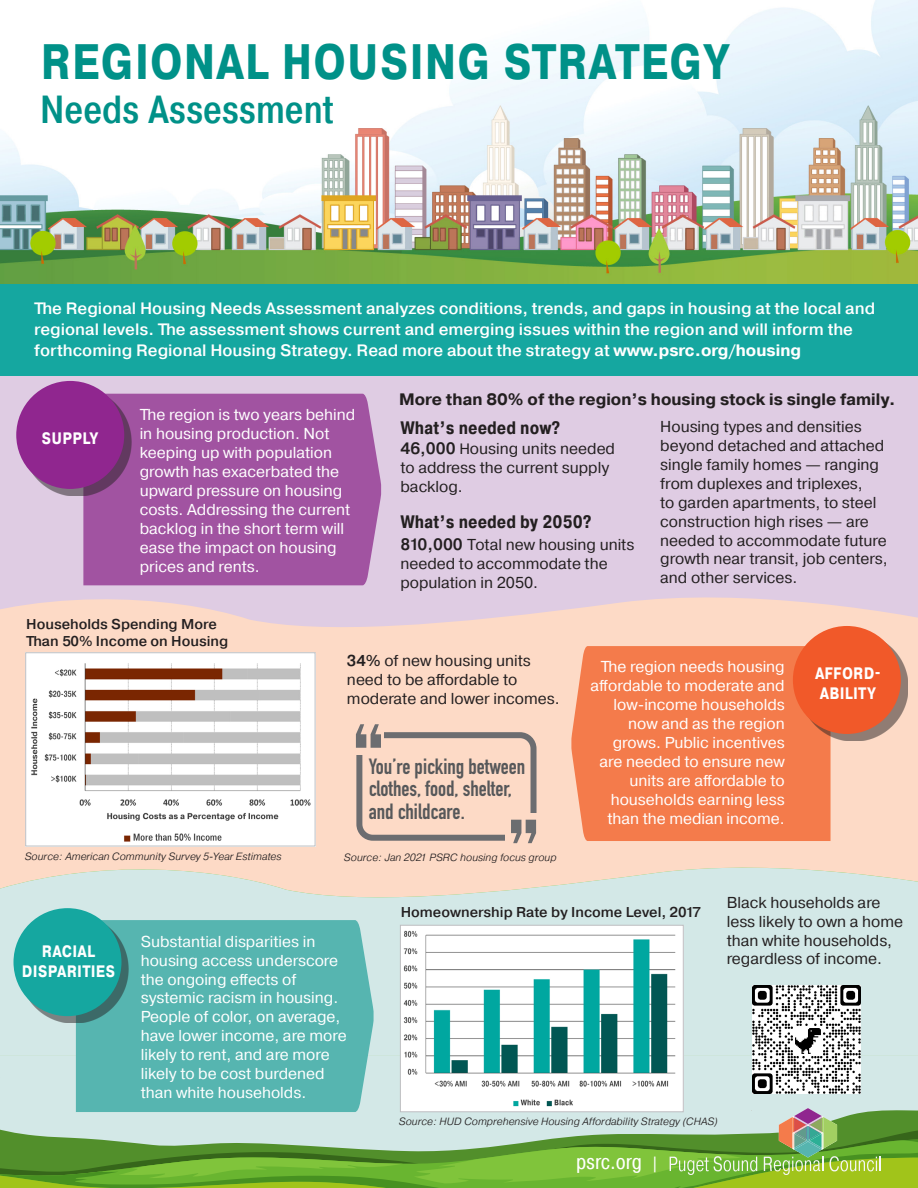
<style>
.page{position:relative;width:918px;height:1188px;background:#fff}
.page>*{position:absolute;margin:0;border:0;box-sizing:border-box;transform-origin:0 0}
.t1{font:700 49.5px "Pragmatica Cond";letter-spacing:.01em;color:#009188}
.t2{font:500 39px "Pragmatica Cond";color:#009188}
.t3{font:700 21.75px/22.5px "DIN Condensed";color:#57585a}
.t4{font:21px "Pragmatica Cond";color:#fff}
.t5{font:700 18px "Pragmatica Cond";color:#231f20}
.t6{font:500 16.5px/21px "Pragmatica";color:#fff}
.Sub_title{font:700 16.5px "Pragmatica";color:#231f20}
.t7{font:700 16.5px/19.8px "Pragmatica Cond";letter-spacing:.01em;color:#fff}
.Call_out_bos{font:15.75px/18.9px "Pragmatica";color:#fff}
.Body{font:15.75px/18.9px "Pragmatica";color:#231f20}
.t8{font:500 14.25px "Pragmatica";color:#231f20}
.t9{font:italic 300 10.5px "Pragmatica";color:#231f20}
.s1{font-weight:700}
.s2{font-weight:500;font-size:16.5px}
.s3{font-size:15px}
.s4{font-weight:500}
.s5{font-weight:500;font-size:15px}
</style>
<div class="page">
<div style="left:0;top:909px;width:918px;height:275px;background:#d3e8e7"></div>
<div style="left:0;top:648px;width:918px;height:303px;background:#fddac6"></div>
<div style="left:0;top:369px;width:918px;height:306px;background:#dfcce3"></div>
<img style="left:0;top:0;width:918px;height:284px">
<div style="left:0;top:284px;width:918px;height:92px;background:#15a7a0"></div>
<div style="left:83px;top:394px;width:298px;height:191px;background:#a153a1"></div>
<div style="left:23px;top:388px;width:108px;height:108px;background:#231f20;opacity:.5"></div>
<div style="left:16px;top:381px;width:108px;height:108px;background:#90268f;border-radius:50%"></div>
<svg style="left:0;top:905px;width:918px;height:151px"></svg>
<svg style="left:0;top:867px;width:918px;height:38px"></svg>
<div style="left:76px;top:920px;width:298px;height:188px;background:#56b5b0"></div>
<div style="left:20px;top:915px;width:108px;height:108px;background:#231f20;opacity:.5"></div>
<div style="left:14px;top:908px;width:108px;height:108px;background:#15a7a0;border-radius:50%"></div>
<img style="left:402px;top:927px;width:280px;height:181px">
<div style="left:400px;top:925px;width:284px;height:187px;border:1px solid #bcbdc0"></div>
<svg style="left:0;top:1108px;width:918px;height:80px"></svg>
<svg style="left:0;top:585px;width:918px;height:201px;fill:#fddac6"></svg>
<div style="left:571px;top:646px;width:260px;height:195px;background:#f47b4b"></div>
<div style="left:800px;top:633px;width:108px;height:108px;background:#231f20;opacity:.5"></div>
<div style="left:793px;top:626px;width:108px;height:108px;background:#f15929;border-radius:50%"></div>
<img style="left:27px;top:654px;width:286px;height:190px">
<div style="left:25px;top:652px;width:290px;height:194px;border:1px solid #bcbdc0"></div>
<div style="left:356px;top:732px;width:181px;height:109px;border:6px solid #6c6d70;border-radius:14px"></div>
<div style="left:346px;top:725px;width:38px;height:30px;background:#fddac6"></div>
<svg style="left:356px;top:724px;width:25px;height:24px"></svg>
<div style="left:505px;top:813px;width:43px;height:30px;background:#fddac6"></div>
<svg style="left:511px;top:820px;width:25px;height:23px"></svg>
<img style="left:753px;top:985px;width:108px;height:108px">
<p class="t1" style="left:41px;top:31px;width:691px">REGIONAL HOUSING STRATEGY</p>
<p class="t2" style="left:40px;top:86px;width:295px">Needs Assessment</p>
<p class="t6" style="left:34px;top:297px;width:842px">The Regional Housing Needs Assessment analyzes conditions, trends, and gaps in housing at the local and regional levels. The assessment shows current and emerging issues within the region and will inform the forthcoming Regional Housing Strategy. Read more about the strategy at <span class="s1">www.psrc.org/housing</span></p>
<p class="t7" style="left:42px;top:430px;width:58px">SUPPLY</p>
<p class="Call_out_bos" style="left:140px;top:406px;width:217px">The region is two years behind in housing production. Not keeping up with population growth has exacerbated the upward pressure on housing costs. Addressing the current backlog in the short term will ease the impact on housing prices and rents.</p>
<p class="t8" style="left:26px;top:615px;width:192px">Households Spending More</p>
<p class="t8" style="left:26px;top:632px;width:204px">Than 50% Income on Housing</p>
<p class="Sub_title" style="left:399px;top:388px;width:498px">More than 80% of the region’s housing stock is single family.</p>
<p class="t5" style="left:400px;top:417px;width:161px">What’s needed now?</p>
<p class="Body" style="left:400px;top:439px;width:216px"><span class="s2">46,000</span> <span class="s3">H</span>ousing units needed to address the current supply backlog.</p>
<p class="t5" style="left:400px;top:511px;width:193px">What’s needed by 2050?</p>
<p class="Body" style="left:400px;top:535px;width:235px"><span class="s2">810,000</span> Total new housing units needed to accommodate the population in 2050.</p>
<p class="Body" style="left:660px;top:418px;width:229px">Housing types and densities beyond detached and attached single family homes — ranging from duplexes and triplexes,<br>to garden apartments, to steel construction high rises — are needed to accommodate future growth near transit, job centers, and other services.</p>
<p class="t9" style="left:25px;top:850px;width:258px">Source: American Community Survey 5-Year Estimates</p>
<p class="Body" style="left:347px;top:651px;width:185px"><span class="s4">34%</span> of new housing units need to be affordable to</p>
<p class="Body" style="left:347px;top:689px;width:214px">moderate and lower incomes.</p>
<p class="t3" style="left:369px;top:755px;width:158px">You’re picking between clothes, food, shelter, and childcare.</p>
<p class="t9" style="left:344px;top:851px;width:214px">Source: Jan 2021 PSRC housing focus group</p>
<p class="Call_out_bos" style="left:591px;top:658px;width:196px;text-align:right">The region needs housing affordable to moderate and low-income households now and as the region grows. Public incentives are needed to ensure new units are affordable to households earning less than the median income.</p>
<p class="t7" style="left:815px;top:665px;width:67px">AFFORD-<br>ABILITY</p>
<p class="t7" style="left:42px;top:942px;width:55px">RACIAL</p>
<p class="t7" style="left:22px;top:962px;width:95px">DISPARITIES</p>
<p class="Call_out_bos" style="left:141px;top:932px;width:207px">Substantial disparities in housing access underscore the ongoing effects of systemic racism in housing.<br>People of color, on average, have lower income, are more likely to rent, and are more likely to be cost burdened than white households.</p>
<p class="t8" style="left:401px;top:903px;width:302px">Homeownership Rate by Income Level, 2017</p>
<p class="Body" style="left:727px;top:893px;width:178px">Black households are less likely to own a home than white households, regardless of income.</p>
<p class="t9" style="left:399px;top:1115px;width:321px">Source: HUD Comprehensive Housing Affordability Strategy (CHAS)</p>
<p class="t4" style="left:576px;top:1149px;width:84px">psrc.org <span class="s5">|</span></p>
</div>
